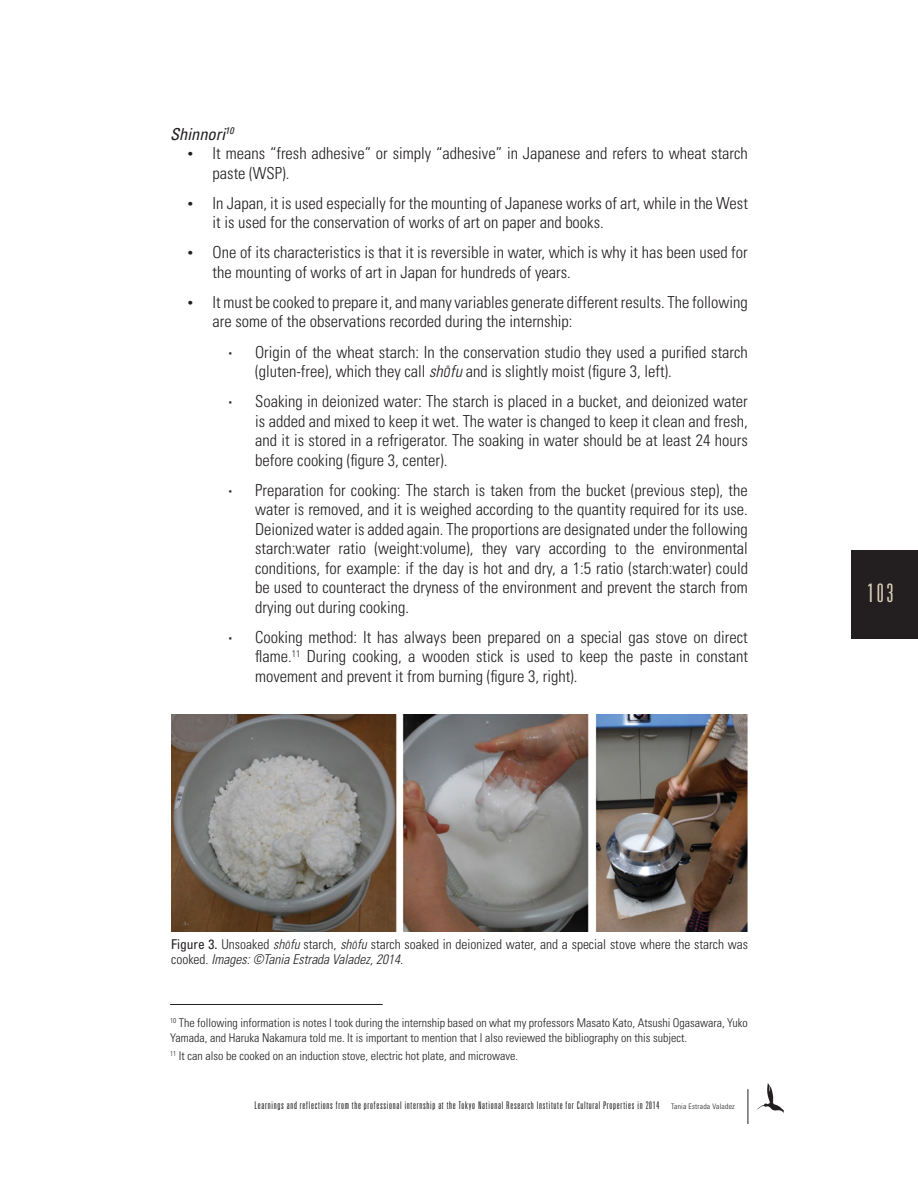
<style>
.page{position:relative;width:918px;height:1188px;background:#fff}
.page>*{position:absolute;margin:0;border:0;box-sizing:border-box;transform-origin:0 0}
.t1{font:300 ultra-condensed 25.5px "Univers LT Std";color:#dcd0b7}
.t2{font:300 condensed 16.5px/19.5px "Univers LT Std";color:#231f20}
.Normal_wrd_11{font:italic condensed 16.5px "Univers LT Std";color:#231f20}
.t3{font:700 16.5px "Univers LT Std";color:#231f20}
.Normal_wrd_11-2{font:300 condensed 13.5px/15px "Univers LT Std";color:#231f20}
.CR_Notas_al_pie{font:300 condensed 12px/14.4px "Univers LT Std";color:#231f20}
.t4{font:300 ultra-condensed 10.5px "Univers LT Std";letter-spacing:.07em;color:#231f20}
.s1{font-family:"Courier New";font-weight:400;font-stretch:normal}
.s2{font-style:italic}
.s3{font-family:"Akhand Soft";font-style:italic;font-stretch:normal}
.s4{font-weight:400}
.s5{font-family:"Akhand Soft";font-style:italic;font-stretch:normal;font-size:12px}
.s6{font-stretch:condensed;font-size:7.5px}
</style>
<div class="page">
<hr style="left:748px;top:1089px;width:1px;height:35px;background:#231f20">
<div style="left:851px;top:550px;width:67px;height:88px;background:#231f20"></div>
<svg style="left:757px;top:1082px;width:27px;height:32px"></svg>
<hr style="left:170px;top:1004px;width:213px;height:1px;background:#231f20">
<img style="left:171px;top:714px;width:577px;height:218px">
<p class="Normal_wrd_11" style="left:170px;top:123px;width:65px">Shinnori<sup>10</sup></p>
<p class="t2" style="left:213px;top:143px;width:537px;text-indent:-27px"><span class="s1">•</span> It means “fresh adhesive” or simply “adhesive” in Japanese and refers to wheat starch paste (WSP).</p>
<p class="t2" style="left:213px;top:193px;width:537px;text-indent:-27px"><span class="s1">•</span> In Japan, it is used especially for the mounting of Japanese works of art, while in the West it is used for the conservation of works of art on paper and books.</p>
<p class="t2" style="left:213px;top:243px;width:537px;text-indent:-27px"><span class="s1">•</span> One of its characteristics is that it is reversible in water, which is why it has been used for the mounting of works of art in Japan for hundreds of years.</p>
<p class="t2" style="left:213px;top:292px;width:537px;text-indent:-27px"><span class="s1">•</span> It must be cooked to prepare it, and many variables generate different results. The following are some of the observations recorded during the internship:</p>
<p class="t3" style="left:228px;top:342px;width:6px">∙</p>
<p class="t2" style="left:255px;top:342px;width:494px">Origin of the wheat starch: In the conservation studio they used a purified starch (gluten-free), which they call <span class="s2">sh</span><span class="s3">ō</span><span class="s2">fu</span> and is slightly moist (figure 3, left).</p>
<p class="t3" style="left:228px;top:392px;width:6px">∙</p>
<p class="t2" style="left:255px;top:392px;width:494px;text-align:justify">Soaking in deionized water: The starch is placed in a bucket, and deionized water is added and mixed to keep it wet. The water is changed to keep it clean and fresh, and it is stored in a refrigerator. The soaking in water should be at least 24 hours before cooking (figure 3, center).</p>
<p class="t3" style="left:228px;top:480px;width:6px">∙</p>
<p class="t2" style="left:255px;top:480px;width:494px;text-align:justify">Preparation for cooking: The starch is taken from the bucket (previous step), the water is removed, and it is weighed according to the quantity required for its use.<br>Deionized water is added again. The proportions are designated under the following starch:water ratio (weight:volume), they vary according to the environmental conditions, for example: if the day is hot and dry, a 1:5 ratio (starch:water) could be used to counteract the dryness of the environment and prevent the starch from drying out during cooking.</p>
<p class="t3" style="left:228px;top:627px;width:6px">∙</p>
<p class="t2" style="left:255px;top:627px;width:494px;text-align:justify">Cooking method: It has always been prepared on a special gas stove on direct flame.<sup>11</sup> During cooking, a wooden stick is used to keep the paste in constant movement and prevent it from burning (figure 3, right).</p>
<p class="Normal_wrd_11-2" style="left:171px;top:937px;width:579px"><span class="s4">Figure 3.</span> Unsoaked <span class="s2">sh</span><span class="s5">ō</span><span class="s2">fu</span> starch, <span class="s2">sh</span><span class="s5">ō</span><span class="s2">fu</span> starch soaked in deionized water, and a special stove where the starch was cooked. <span class="s2">Images: ©Tania Estrada Valadez, 2014.</span></p>
<p class="CR_Notas_al_pie" style="left:170px;top:1016px;width:579px"><sup>10</sup> The following information is notes I took during the internship based on what my professors Masato Kato, Atsushi Ogasawara, Yuko<br>Yamada, and Haruka Nakamura told me. It is important to mention that I also reviewed the bibliography on this subject.</p>
<p class="CR_Notas_al_pie" style="left:170px;top:1049px;width:350px"><sup>11</sup> It can also be cooked on an induction stove, electric hot plate, and microwave.</p>
<p class="t4" style="left:254px;top:1100px;width:482px">Learnings and reflections from the professional internship at the Tokyo National Research Institute for Cultural Properties in 2014 <span class="s6">Tania Estrada Valadez</span></p>
<h1 class="t1" style="left:867px;top:579px;width:28px">103</h1>
</div>
